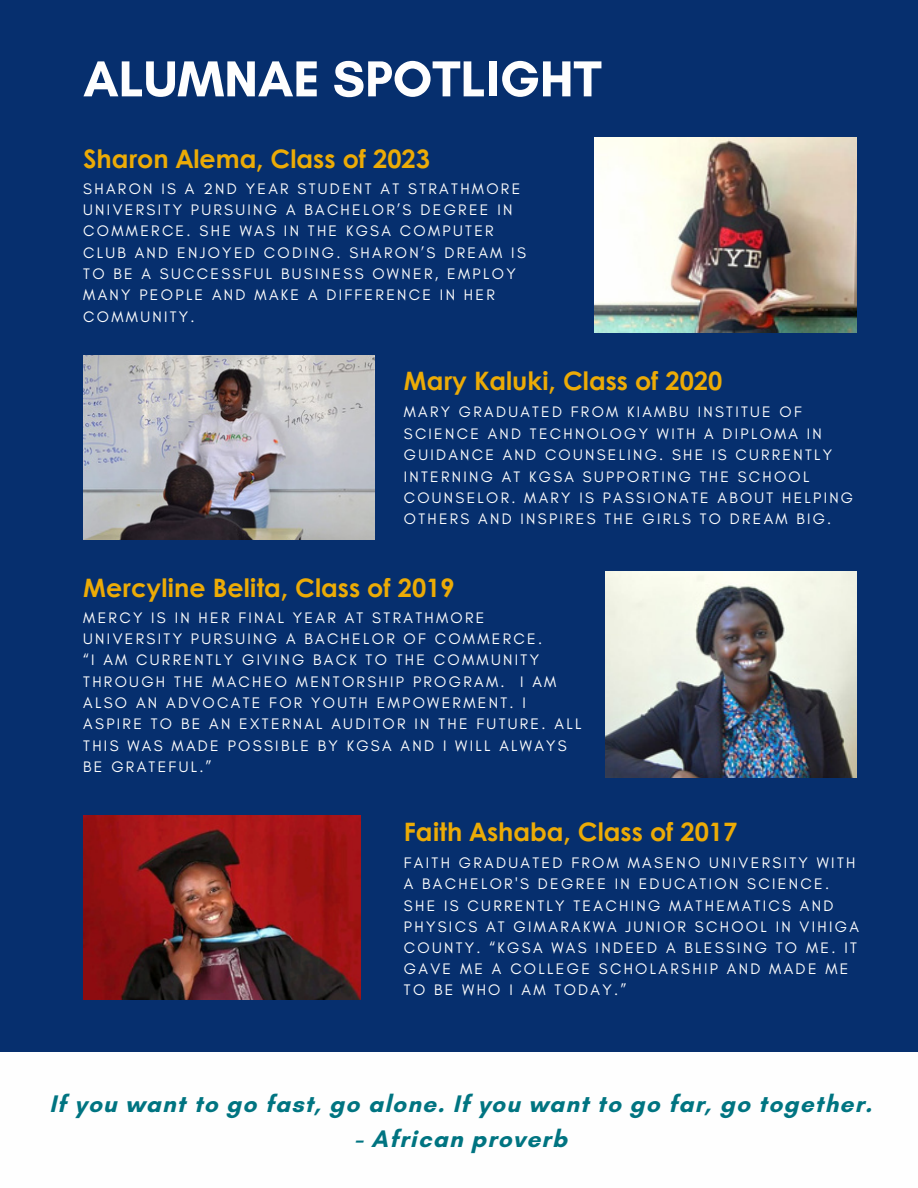
<style>
.page{position:relative;width:918px;height:1188px;background:#062f6e}
.page>*{position:absolute;margin:0;border:0;box-sizing:border-box;transform-origin:0 0}
.t1{font:700 51.45px "Glacial Indifference";color:#fefefe}
.t2{font:700 25.35px "Century Gothic";color:#ecab06}
.t3{font:700 24.45px "Glacial Indifference";letter-spacing:.05em;color:#007481}
.t4{font:15.45px/21.3px "Glacial Indifference";letter-spacing:.15em;color:#fefefe}
</style>
<div class="page">
<div style="left:0;top:1053px;width:918px;height:135px;background:#fefefe"></div>
<img style="left:594px;top:137px;width:263px;height:196px">
<img style="left:83px;top:355px;width:291px;height:184px">
<img style="left:605px;top:571px;width:252px;height:206px">
<img style="left:83px;top:816px;width:278px;height:184px">
<h1 class="t1" style="left:83px;top:47px;width:520px">ALUMNAE SPOTLIGHT</h1>
<p class="t2" style="left:83px;top:139px;width:348px">Sharon Alema, Class of 2023</p>
<h2 class="t4" style="left:83px;top:178px;width:444px">SHARON IS A 2ND YEAR STUDENT AT STRATHMORE UNIVERSITY PURSUING A BACHELOR’S DEGREE IN COMMERCE. SHE WAS IN THE KGSA COMPUTER CLUB AND ENJOYED CODING. SHARON’S DREAM IS TO BE A SUCCESSFUL BUSINESS OWNER, EMPLOY MANY PEOPLE AND MAKE A DIFFERENCE IN HER COMMUNITY.</h2>
<p class="t2" style="left:404px;top:361px;width:320px">Mary Kaluki, Class of 2020</p>
<h2 class="t4" style="left:404px;top:401px;width:451px">MARY GRADUATED FROM KIAMBU INSTITUE OF SCIENCE AND TECHNOLOGY WITH A DIPLOMA IN GUIDANCE AND COUNSELING. SHE IS CURRENTLY INTERNING AT KGSA SUPPORTING THE SCHOOL COUNSELOR. MARY IS PASSIONATE ABOUT HELPING OTHERS AND INSPIRES THE GIRLS TO DREAM BIG.</h2>
<p class="t2" style="left:83px;top:568px;width:373px">Mercyline Belita, Class of 2019</p>
<h2 class="t4" style="left:83px;top:607px;width:461px">MERCY IS IN HER FINAL YEAR AT STRATHMORE<br>UNIVERSITY PURSUING A BACHELOR OF COMMERCE.</h2>
<p class="t4" style="left:83px;top:649px;width:500px">“I AM CURRENTLY GIVING BACK TO THE COMMUNITY THROUGH THE MACHEO MENTORSHIP PROGRAM. I AM ALSO AN ADVOCATE FOR YOUTH EMPOWERMENT. I ASPIRE TO BE AN EXTERNAL AUDITOR IN THE FUTURE. ALL THIS WAS MADE POSSIBLE BY KGSA AND I WILL ALWAYS BE GRATEFUL.”</p>
<h2 class="t2" style="left:404px;top:813px;width:335px">Faith Ashaba, Class of 2017</h2>
<p class="t4" style="left:404px;top:852px;width:457px">FAITH GRADUATED FROM MASENO UNIVERSITY WITH A BACHELOR'S DEGREE IN EDUCATION SCIENCE.<br>SHE IS CURRENTLY TEACHING MATHEMATICS AND PHYSICS AT GIMARAKWA JUNIOR SCHOOL IN VIHIGA COUNTY. “KGSA WAS INDEED A BLESSING TO ME. IT GAVE ME A COLLEGE SCHOLARSHIP AND MADE ME TO BE WHO I AM TODAY.”</p>
<h2 class="t3" style="left:50px;top:1089px;width:824px">If you want to go fast, go alone. If you want to go far, go together.</h2>
<h2 class="t3" style="left:354px;top:1123px;width:214px">- African proverb</h2>
</div>
